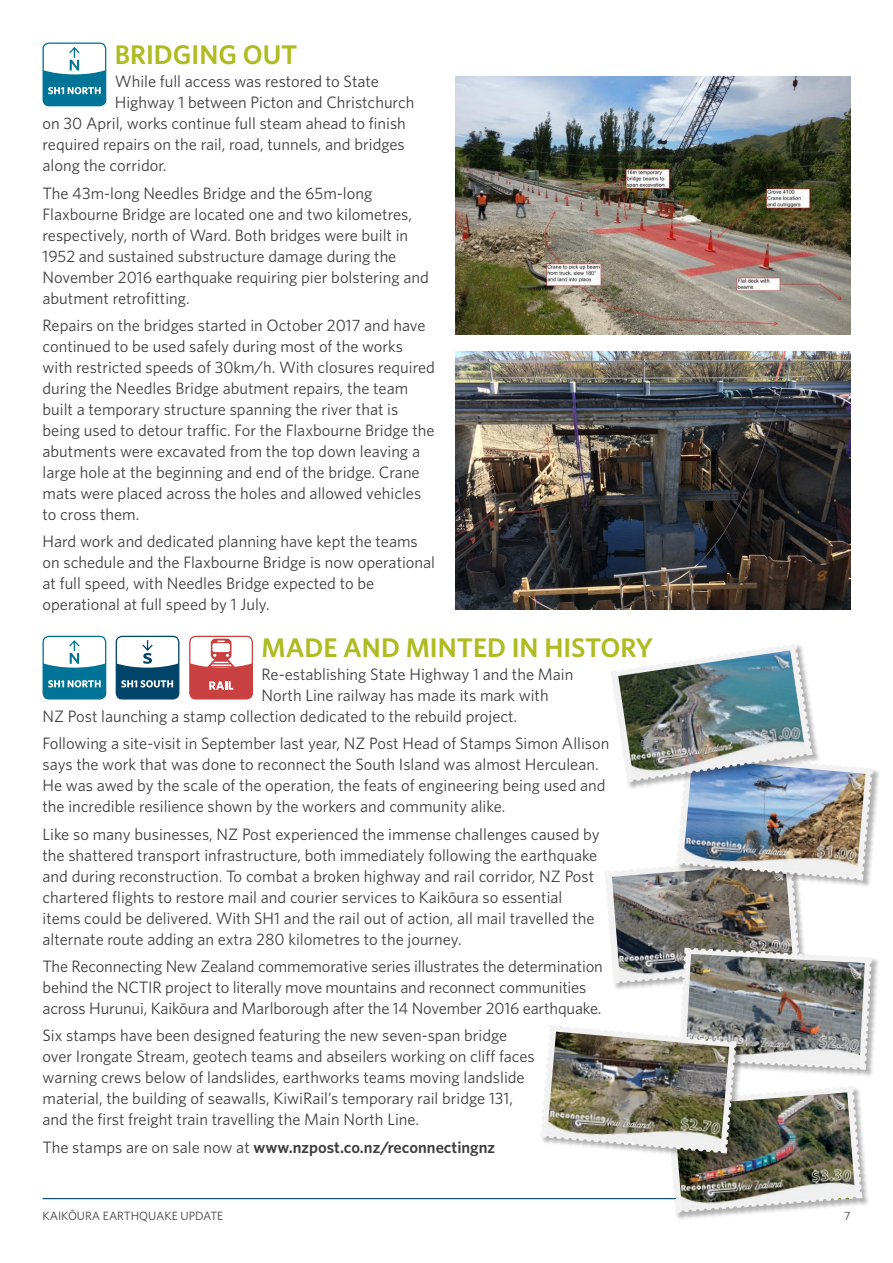
<style>
.page{position:relative;width:893px;height:1263px;background:#fff}
.page>*{position:absolute;margin:0;border:0;box-sizing:border-box;transform-origin:0 0}
.t1{font:600 27px "Whitney";color:#aebc21}
.body{font:16.5px/21px "Whitney";color:#3e3e3f}
.body-2{font:600 16.5px "Whitney";color:#3e3e3f}
.t2{font:12px "Whitney";color:#3e3e3f}
.s1{font-weight:400}
</style>
<div class="page">
<hr style="left:43px;top:1198px;width:654px;height:1px;background:#00446a">
<svg style="left:43px;top:43px;width:63px;height:63px"></svg>
<svg style="left:43px;top:636px;width:63px;height:63px"></svg>
<svg style="left:116px;top:636px;width:63px;height:63px"></svg>
<img style="left:455px;top:77px;width:395px;height:258px">
<img style="left:455px;top:352px;width:395px;height:258px">
<svg style="left:189px;top:636px;width:64px;height:63px"></svg>
<div style="left:666px;top:1086px;width:204px;height:135px;background:#231f20;opacity:.35"></div>
<div style="left:679px;top:947px;width:200px;height:131px;background:#231f20;opacity:.35"></div>
<div style="left:676px;top:752px;width:205px;height:136px;background:#231f20;opacity:.35"></div>
<img style="left:540px;top:644px;width:333px;height:569px">
<img style="left:618px;top:650px;width:187px;height:128px">
<p class="t1" style="left:115px;top:37px;width:184px">BRIDGING OUT</p>
<p class="body" style="left:115px;top:71px;width:266px">While full access was restored to State</p>
<p class="body" style="left:115px;top:92px;width:301px">Highway 1 between Picton and Christchurch</p>
<p class="body" style="left:43px;top:113px;width:365px">on 30 April, works continue full steam ahead to finish</p>
<p class="body" style="left:43px;top:134px;width:364px">required repairs on the rail, road, tunnels, and bridges</p>
<p class="body" style="left:43px;top:155px;width:125px">along the corridor.</p>
<p class="body" style="left:43px;top:182px;width:388px">The 43m-long Needles Bridge and the 65m-long Flaxbourne Bridge are located one and two kilometres, respectively, north of Ward. Both bridges were built in 1952 and sustained substructure damage during the November 2016 earthquake requiring pier bolstering and abutment retrofitting.</p>
<p class="body" style="left:43px;top:314px;width:394px">Repairs on the bridges started in October 2017 and have continued to be used safely during most of the works with restricted speeds of 30km/h. With closures required during the Needles Bridge abutment repairs, the team built a temporary structure spanning the river that is being used to detour traffic. For the Flaxbourne Bridge the abutments were excavated from the top down leaving a large hole at the beginning and end of the bridge. Crane mats were placed across the holes and allowed vehicles to cross them.</p>
<p class="body" style="left:43px;top:531px;width:394px">Hard work and dedicated planning have kept the teams on schedule and the Flaxbourne Bridge is now operational at full speed, with Needles Bridge expected to be operational at full speed by 1 July.</p>
<p class="t1" style="left:261px;top:629px;width:393px">MADE AND MINTED IN HISTORY</p>
<p class="body" style="left:261px;top:663px;width:313px">Re-establishing State Highway 1 and the Main</p>
<p class="body" style="left:261px;top:684px;width:289px">North Line railway has made its mark with</p>
<p class="body" style="left:43px;top:705px;width:476px">NZ Post launching a stamp collection dedicated to the rebuild project.</p>
<p class="body" style="left:43px;top:732px;width:568px">Following a site-visit in September last year, NZ Post Head of Stamps Simon Allison says the work that was done to reconnect the South Island was almost Herculean.<br>He was awed by the scale of the operation, the feats of engineering being used and the incredible resilience shown by the workers and community alike.</p>
<p class="body" style="left:43px;top:823px;width:559px">Like so many businesses, NZ Post experienced the immense challenges caused by the shattered transport infrastructure, both immediately following the earthquake and during reconstruction. To combat a broken highway and rail corridor, NZ Post chartered flights to restore mail and courier services to Kaikōura so essential items could be delivered. With SH1 and the rail out of action, all mail travelled the alternate route adding an extra 280 kilometres to the journey.</p>
<p class="body" style="left:43px;top:955px;width:562px">The Reconnecting New Zealand commemorative series illustrates the determination behind the NCTIR project to literally move mountains and reconnect communities across Hurunui, Kaikōura and Marlborough after the 14 November 2016 earthquake.</p>
<p class="body" style="left:43px;top:1025px;width:494px">Six stamps have been designed featuring the new seven-span bridge over Irongate Stream, geotech teams and abseilers working on cliff faces warning crews below of landslides, earthworks teams moving landslide material, the building of seawalls, KiwiRail’s temporary rail bridge 131, and the first freight train travelling the Main North Line.</p>
<p class="body-2" style="left:43px;top:1136px;width:454px"><span class="s1">The stamps are on sale now at</span> www.nzpost.co.nz/reconnectingnz</p>
<p class="t2" style="left:43px;top:1208px;width:182px">KAIKŌURA EARTHQUAKE UPDATE</p>
<p class="t2" style="left:844px;top:1208px;width:8px">7</p>
</div>
